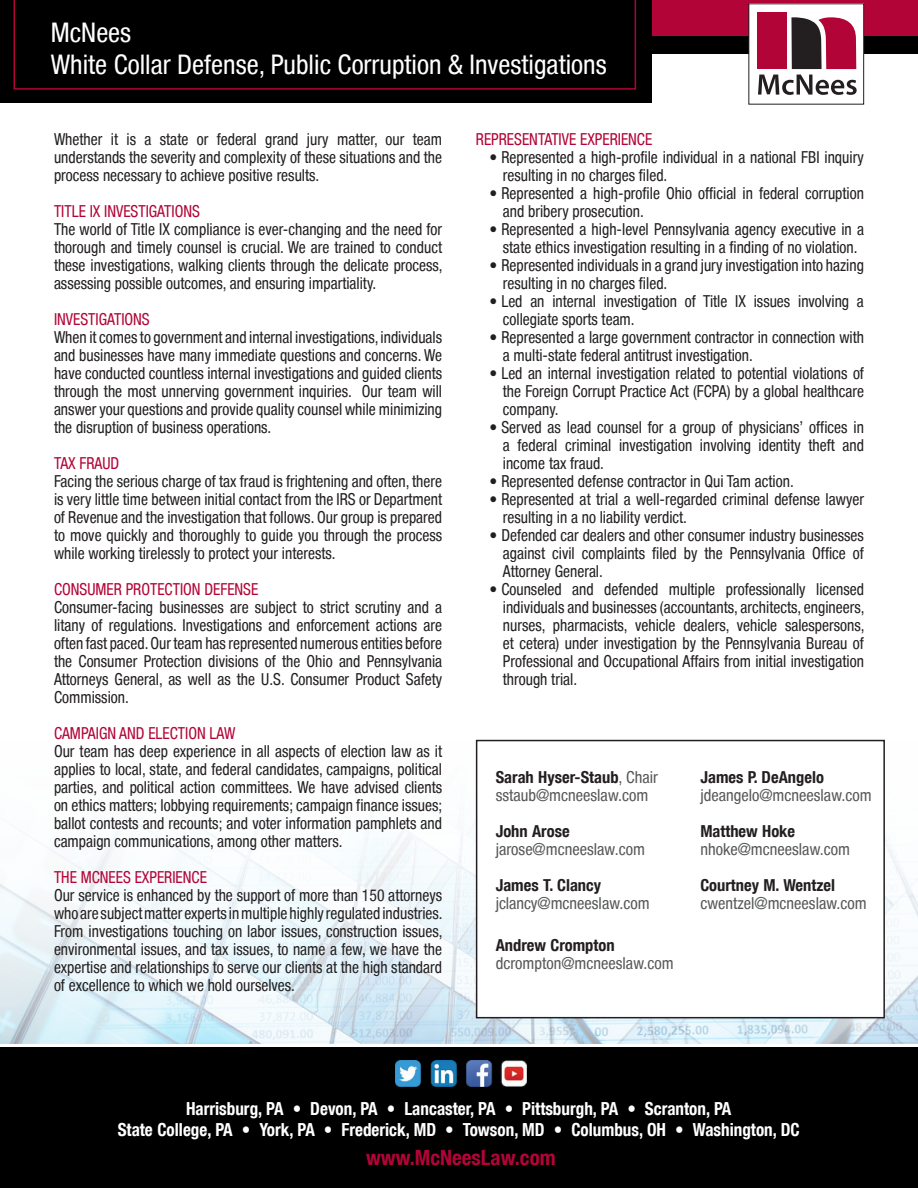
<style>
.page{position:relative;width:918px;height:1188px;background:#fff}
.page>*{position:absolute;margin:0;border:0;box-sizing:border-box;transform-origin:0 0}
.t1{font:condensed 27px/31.5px "Helvetica Neue Condensed";color:#fff}
.t2{font:700 condensed 21px "Helvetica Neue Condensed";color:#b30437}
.PG_List{font:700 condensed 18px/21px "Helvetica Neue Condensed";color:#fff;text-align:center;scale:.95 1}
.t3{font:condensed 16.5px/18px "Helvetica Neue Condensed";color:#231f20;text-align:justify;scale:.95 1}
.PG_List-2{font:condensed 16.5px/18px "Helvetica Neue Condensed";color:#57585a}
.t4{font:condensed 16.5px "Helvetica Neue Condensed";color:#b30437;scale:.95 1}
.s1{font-weight:700;color:#231f20}
</style>
<div class="page">
<img style="left:0;top:739px;width:918px;height:305px">
<div style="left:0;top:0;width:918px;height:53px;background:#b30437"></div>
<div style="left:0;top:37px;width:918px;height:17px;background:#000001"></div>
<div style="left:0;top:0;width:651px;height:103px;background:#000001"></div>
<svg style="left:14px;top:0;width:622px;height:90px"></svg>
<div style="left:0;top:1047px;width:918px;height:141px;background:#000001"></div>
<div style="left:749px;top:4px;width:115px;height:100px;background:#fff"></div>
<svg style="left:758px;top:75px;width:99px;height:20px"></svg>
<div style="left:757px;top:12px;width:30px;height:57px;background:#b30437"></div>
<svg style="left:791px;top:17px;width:65px;height:52px;background:#7f3047"></svg>
<img style="left:395px;top:1060px;width:131px;height:26px">
<div style="left:477px;top:741px;width:407px;height:277px;background:#fff"></div>
<div style="left:476px;top:740px;width:409px;height:278px;border:2px solid #231f20"></div>
<p class="t1" style="left:51px;top:17px;width:557px">McNees<br>White Collar Defense, Public Corruption &amp; Investigations</p>
<p class="t3" style="left:54px;top:130px;width:410px">Whether it is a state or federal grand jury matter, our team understands the severity and complexity of these situations and the process necessary to achieve positive results.</p>
<p class="t4" style="left:54px;top:202px;width:155px">TITLE IX INVESTIGATIONS</p>
<p class="t3" style="left:54px;top:220px;width:411px">The world of Title IX compliance is ever-changing and the need for thorough and timely counsel is crucial. We are trained to conduct these investigations, walking clients through the delicate process, assessing possible outcomes, and ensuring impartiality.</p>
<p class="t4" style="left:54px;top:310px;width:102px">INVESTIGATIONS</p>
<p class="t3" style="left:54px;top:328px;width:410px">When it comes to government and internal investigations, individuals and businesses have many immediate questions and concerns. We have conducted countless internal investigations and guided clients through the most unnerving government inquiries. Our team will answer your questions and provide quality counsel while minimizing the disruption of business operations.</p>
<p class="t4" style="left:54px;top:454px;width:70px">TAX FRAUD</p>
<p class="t3" style="left:54px;top:472px;width:410px">Facing the serious charge of tax fraud is frightening and often, there is very little time between initial contact from the IRS or Department of Revenue and the investigation that follows. Our group is prepared to move quickly and thoroughly to guide you through the process while working tirelessly to protect your interests.</p>
<p class="t4" style="left:54px;top:580px;width:217px">CONSUMER PROTECTION DEFENSE</p>
<p class="t3" style="left:54px;top:598px;width:410px">Consumer-facing businesses are subject to strict scrutiny and a litany of regulations. Investigations and enforcement actions are often fast paced. Our team has represented numerous entities before the Consumer Protection divisions of the Ohio and Pennsylvania Attorneys General, as well as the U.S. Consumer Product Safety Commission.</p>
<p class="t4" style="left:54px;top:724px;width:192px">CAMPAIGN AND ELECTION LAW</p>
<p class="t3" style="left:54px;top:742px;width:410px">Our team has deep experience in all aspects of election law as it applies to local, state, and federal candidates, campaigns, political parties, and political action committees. We have advised clients on ethics matters; lobbying requirements; campaign finance issues; ballot contests and recounts; and voter information pamphlets and campaign communications, among other matters.</p>
<p class="t4" style="left:54px;top:868px;width:163px">THE MCNEES EXPERIENCE</p>
<p class="t3" style="left:54px;top:886px;width:411px">Our service is enhanced by the support of more than 150 attorneys who are subject matter experts in multiple highly regulated industries.<br>From investigations touching on labor issues, construction issues, environmental issues, and tax issues, to name a few, we have the expertise and relationships to serve our clients at the high standard of excellence to which we hold ourselves.</p>
<p class="t4" style="left:476px;top:130px;width:187px">REPRESENTATIVE EXPERIENCE</p>
<p class="t3" style="left:503px;top:148px;width:382px;text-indent:-14px">• Represented a high-profile individual in a national FBI inquiry resulting in no charges filed.</p>
<p class="t3" style="left:503px;top:184px;width:382px;text-indent:-14px">• Represented a high-profile Ohio official in federal corruption and bribery prosecution.</p>
<p class="t3" style="left:489px;top:220px;width:396px;text-align:center">• Represented a high-level Pennsylvania agency executive in a state ethics investigation resulting in a finding of no violation.</p>
<p class="t3" style="left:503px;top:256px;width:382px;text-indent:-14px">• Represented individuals in a grand jury investigation into hazing resulting in no charges filed.</p>
<p class="t3" style="left:503px;top:292px;width:382px;text-indent:-14px">• Led an internal investigation of Title IX issues involving a collegiate sports team.</p>
<p class="t3" style="left:503px;top:328px;width:382px;text-indent:-14px">• Represented a large government contractor in connection with a multi-state federal antitrust investigation.</p>
<p class="t3" style="left:503px;top:364px;width:382px;text-indent:-14px">• Led an internal investigation related to potential violations of the Foreign Corrupt Practice Act (FCPA) by a global healthcare company.</p>
<p class="t3" style="left:503px;top:418px;width:382px;text-indent:-14px">• Served as lead counsel for a group of physicians’ offices in a federal criminal investigation involving identity theft and income tax fraud.</p>
<p class="t3" style="left:489px;top:472px;width:322px">• Represented defense contractor in Qui Tam action.</p>
<p class="t3" style="left:503px;top:490px;width:382px;text-indent:-14px">• Represented at trial a well-regarded criminal defense lawyer resulting in a no liability verdict.</p>
<p class="t3" style="left:503px;top:526px;width:382px;text-indent:-14px">• Defended car dealers and other consumer industry businesses against civil complaints filed by the Pennsylvania Office of Attorney General.</p>
<p class="t3" style="left:503px;top:580px;width:382px;text-indent:-14px">• Counseled and defended multiple professionally licensed individuals and businesses (accountants, architects, engineers, nurses, pharmacists, vehicle dealers, vehicle salespersons, et cetera) under investigation by the Pennsylvania Bureau of Professional and Occupational Affairs from initial investigation through trial.</p>
<p class="PG_List-2" style="left:496px;top:768px;width:164px"><span class="s1">Sarah Hyser-Staub</span>, Chair sstaub@mcneeslaw.com</p>
<p class="PG_List-2" style="left:496px;top:822px;width:151px"><span class="s1">John Arose </span>jarose@mcneeslaw.com</p>
<p class="PG_List-2" style="left:496px;top:876px;width:156px"><span class="s1">James T. Clancy </span>jclancy@mcneeslaw.com</p>
<p class="PG_List-2" style="left:496px;top:936px;width:179px"><span class="s1">Andrew Crompton </span>dcrompton@mcneeslaw.com</p>
<p class="PG_List-2" style="left:700px;top:768px;width:173px"><span class="s1">James P. DeAngelo </span>jdeangelo@mcneeslaw.com</p>
<p class="PG_List-2" style="left:700px;top:822px;width:151px"><span class="s1">Matthew Hoke </span>nhoke@mcneeslaw.com</p>
<p class="PG_List-2" style="left:700px;top:876px;width:168px"><span class="s1">Courtney M. Wentzel </span>cwentzel@mcneeslaw.com</p>
<p class="PG_List" style="left:118px;top:1098px;width:719px">Harrisburg, PA • Devon, PA • Lancaster, PA • Pittsburgh, PA • Scranton, PA<br>State College, PA • York, PA • Frederick, MD • Towson, MD • Columbus, OH • Washington, DC</p>
<p class="t2" style="left:366px;top:1145px;width:191px">www.McNeesLaw.com</p>
</div>
